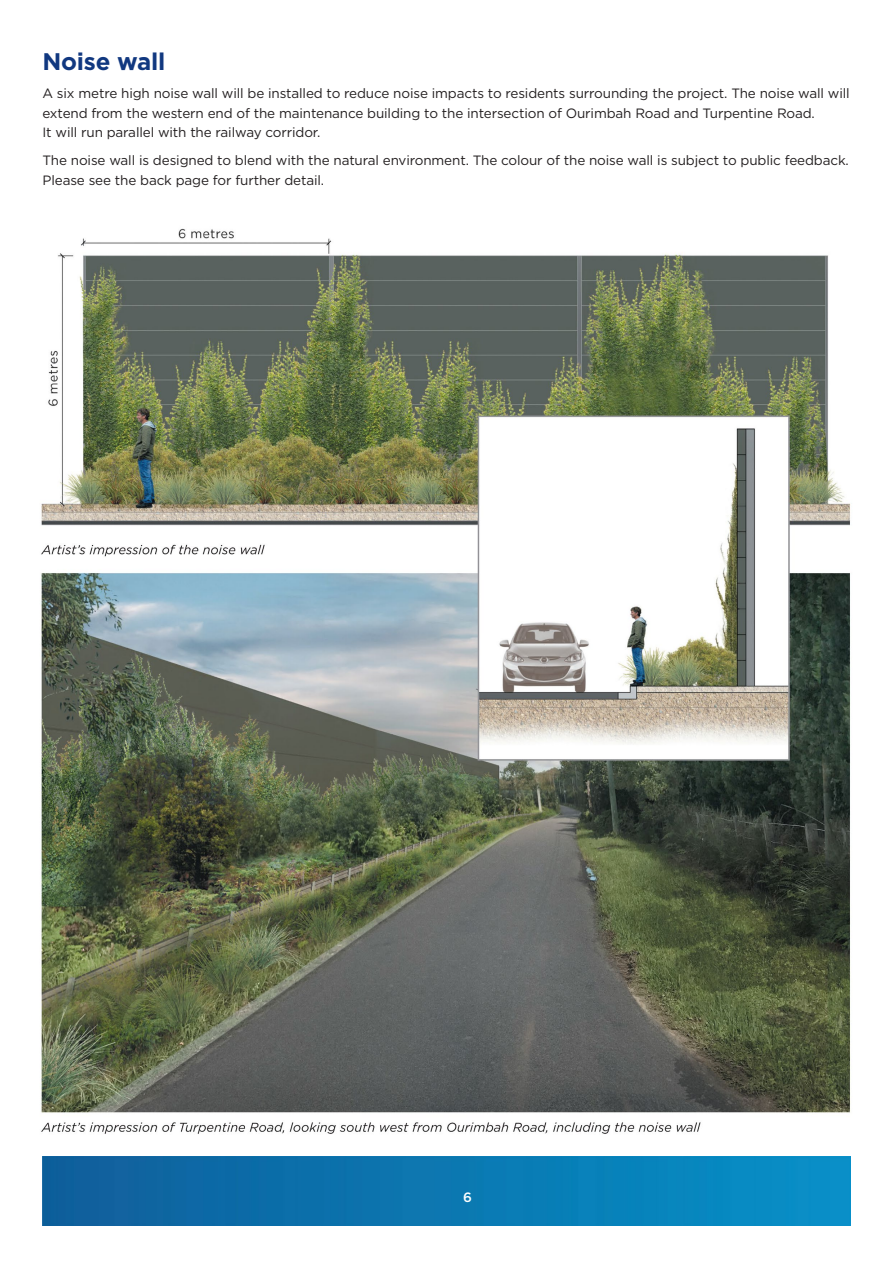
<style>
.page{position:relative;width:893px;height:1263px;background:#fff}
.page>*{position:absolute;margin:0;border:0;box-sizing:border-box;transform-origin:0 0}
.t1{font:700 24px "Gotham";letter-spacing:-.01em;color:#113880}
.t2{font:13.5px/19.5px "Gotham";letter-spacing:-.01em;color:#231f20}
.t3{font:500 13.5px "Gotham";color:#fff}
</style>
<div class="page">
<img style="left:41px;top:228px;width:810px;height:906px">
<img style="left:43px;top:1157px;width:807px;height:68px">
<p class="t1" style="left:43px;top:47px;width:124px">Noise wall</p>
<p class="t2" style="left:43px;top:84px;width:809px">A six metre high noise wall will be installed to reduce noise impacts to residents surrounding the project. The noise wall will extend from the western end of the maintenance building to the intersection of Ourimbah Road and Turpentine Road.<br>It will run parallel with the railway corridor.</p>
<p class="t2" style="left:43px;top:151px;width:808px">The noise wall is designed to blend with the natural environment. The colour of the noise wall is subject to public feedback.<br>Please see the back page for further detail.</p>
<p class="t3" style="left:463px;top:1188px;width:10px">6</p>
</div>
